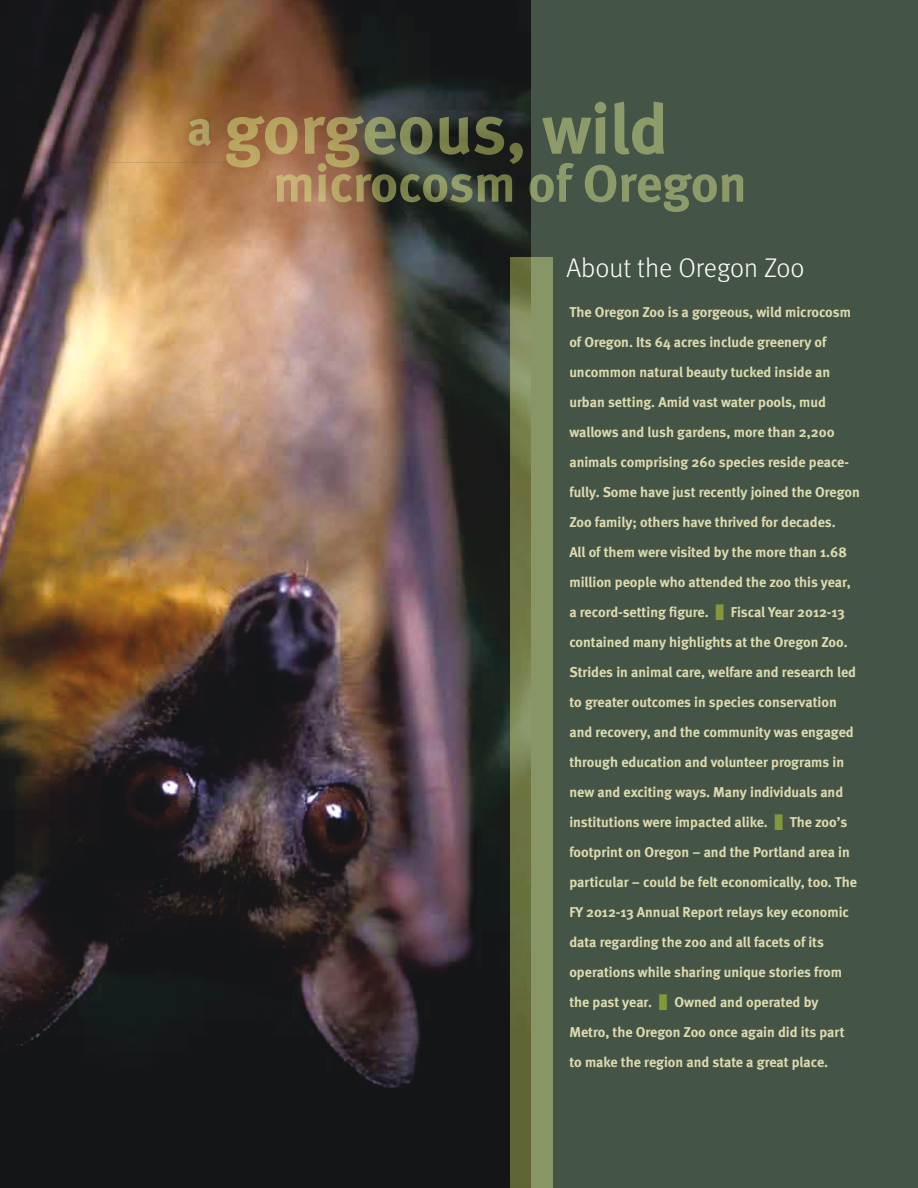
<style>
.page{position:relative;width:918px;height:1188px;background:#445547}
.page>*{position:absolute;margin:0;border:0;box-sizing:border-box;transform-origin:0 0}
.t1{font:700 70.5px "Meta";color:#8d9b6a}
.t2{font:700 52.5px "Meta";color:#8d9b6a}
.t3{font:300 27px "Meta";color:#fff}
.t4{font:700 14.25px/30px "Meta";color:#dedaae}
</style>
<div class="page">
<img style="left:0;top:0;width:531px;height:1188px">
<img style="left:189px;top:119px;width:22px;height:27px">
<img style="left:226px;top:102px;width:305px;height:61px">
<img style="left:226px;top:116px;width:278px;height:47px">
<img style="left:108px;top:163px;width:423px;height:49px">
<img style="left:276px;top:168px;width:255px;height:35px">
<div style="left:560px;top:163px;width:14px;height:5px;background:#8d9b6a"></div>
<img style="left:276px;top:163px;width:255px;height:5px">
<div style="left:531px;top:257px;width:21px;height:931px;background:#889567"></div>
<img style="left:511px;top:257px;width:20px;height:931px">
<h1 class="t1" style="left:542px;top:103px;width:127px">wild</h1>
<h2 class="t2" style="left:528px;top:164px;width:221px">of Oregon</h2>
<h3 class="t3" style="left:566px;top:258px;width:240px">About the Oregon Zoo</h3>
<p class="t4" style="left:569px;top:298px;width:292px">The Oregon Zoo is a gorgeous, wild microcosm of Oregon. Its 64 acres include greenery of uncommon natural beauty tucked inside an urban setting. Amid vast water pools, mud wallows and lush gardens, more than 2,200 animals comprising 260 species reside peace&shy;fully. Some have just recently joined the Oregon Zoo family; others have thrived for decades.<br>All of them were visited by the more than 1.68 million people who attended the zoo this year, a record-setting figure.</p>
<p class="t4" style="left:569px;top:598px;width:288px;text-indent:162px">Fiscal Year 2012-13 contained many highlights at the Oregon Zoo.<br>Strides in animal care, welfare and research led to greater outcomes in species conservation and recovery, and the community was engaged through education and volunteer programs in new and exciting ways. Many individuals and institutions were impacted alike.</p>
<p class="t4" style="left:569px;top:808px;width:289px;text-indent:220px">The zoo’s footprint on Oregon – and the Portland area in particular – could be felt economically, too. The FY 2012-13 Annual Report relays key economic data regarding the zoo and all facets of its operations while sharing unique stories from the past year.</p>
<p class="t4" style="left:569px;top:988px;width:277px;text-indent:105px">Owned and operated by<br>Metro, the Oregon Zoo once again did its part to make the region and state a great place.</p>
</div>
